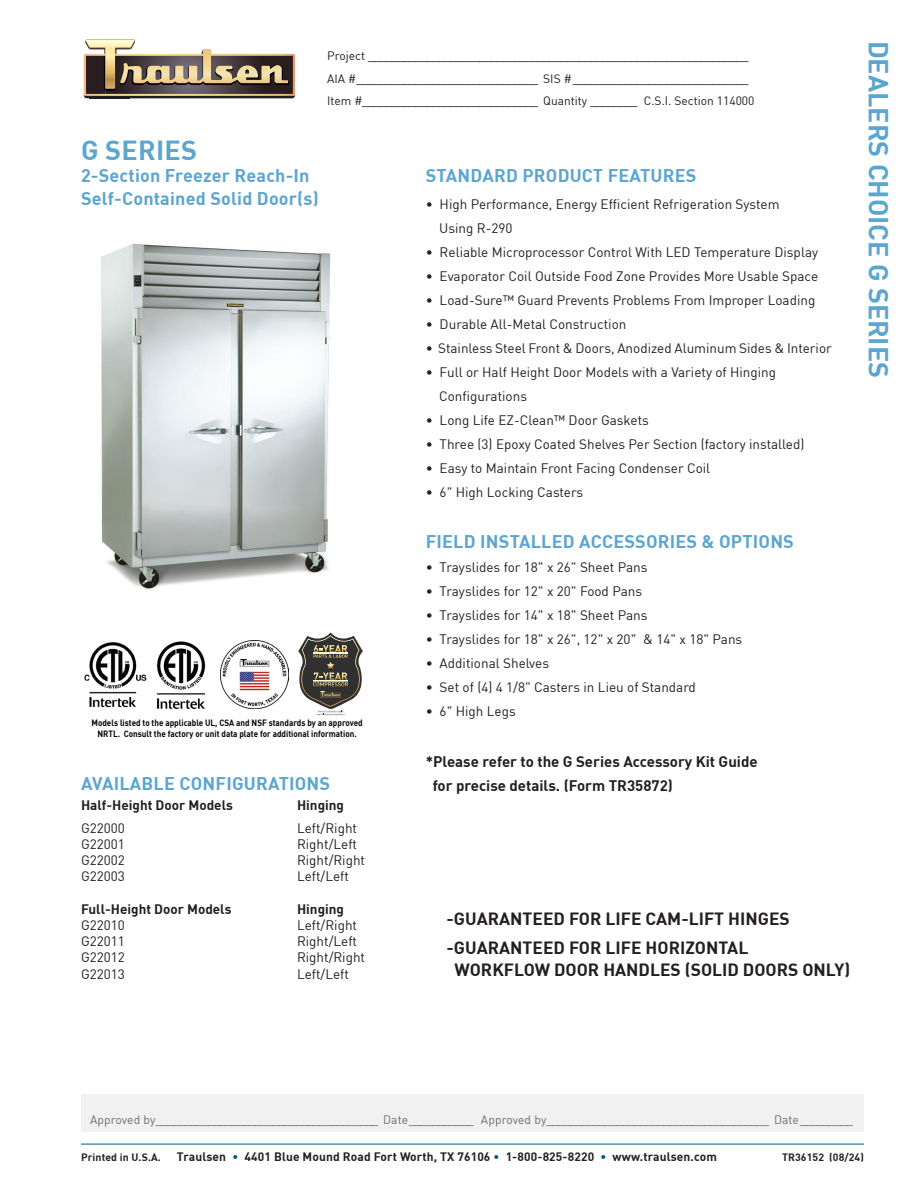
<style>
.page{position:relative;width:918px;height:1188px;background:#fff}
.page>*{position:absolute;margin:0;border:0;box-sizing:border-box;transform-origin:0 0}
.t1{font:700 27px "DIN";color:#5ca5cf}
.t2{font:700 18px/22.5px "DIN";letter-spacing:.01em;color:#5ca5cf}
.t3{font:700 17.4px/28.7px "DIN";color:#231f20}
.t4{font:700 15px/24px "DIN";color:#231f20}
.t5{font:13.5px/24px "DIN";color:#231f20}
.t6{font:700 13.5px "DIN";color:#231f20}
.t7{font:12px/22.5px "DIN";color:#231f20}
.t8{font:12px "DIN";letter-spacing:.01em;color:#6e6e6f}
.t9{font:700 12px "DIN";letter-spacing:.01em;color:#231f20}
.t10{font:700 10.5px "DIN";letter-spacing:.01em;color:#231f20}
.t11{font:700 9px/10.8px "DIN";color:#040503;text-align:center;scale:.9 1}
.s1{color:#015486}
</style>
<div class="page">
<div style="left:81px;top:1094px;width:783px;height:38px;background:#f1f1f1"></div>
<hr style="left:81px;top:1144px;width:783px;height:1px;background:#015486">
<img style="left:90px;top:98px;width:39px;height:1px">
<svg style="left:84px;top:40px;width:211px;height:58px"></svg>
<img style="left:101px;top:243px;width:230px;height:347px">
<svg style="left:298px;top:632px;width:65px;height:84px"></svg>
<img style="left:220px;top:640px;width:68px;height:68px">
<img style="left:84px;top:642px;width:63px;height:66px">
<img style="left:156px;top:642px;width:50px;height:67px">
<p class="t7" style="left:327px;top:46px;width:429px">Project _________________________________________________________________<br>AIA #_______________________________ SIS #______________________________<br>Item #______________________________ Quantity ________ C.S.I. Section 114000</p>
<h1 class="t1" style="left:81px;top:137px;width:118px">G SERIES</h1>
<h2 class="t2" style="left:81px;top:165px;width:239px">2-Section Freezer Reach-In<br>Self-Contained Solid Door(s)</h2>
<p class="t11" style="left:91px;top:718px;width:303px">Models listed to the applicable UL, CSA and NSF standards by an approved<br>NRTL. Consult the factory or unit data plate for additional information.</p>
<h2 class="t2" style="left:81px;top:773px;width:251px">AVAILABLE CONFIGURATIONS</h2>
<p class="t6" style="left:81px;top:798px;width:153px">Half-Height Door Models</p>
<p class="t6" style="left:297px;top:798px;width:49px">Hinging</p>
<p class="t5" style="left:81px;top:817px;width:46px">G22000</p>
<p class="t5" style="left:297px;top:817px;width:62px">Left/Right</p>
<p class="t5" style="left:81px;top:833px;width:46px">G22001</p>
<p class="t5" style="left:297px;top:833px;width:62px">Right/Left</p>
<p class="t5" style="left:81px;top:849px;width:46px">G22002</p>
<p class="t5" style="left:297px;top:849px;width:70px">Right/Right</p>
<p class="t5" style="left:81px;top:866px;width:46px">G22003</p>
<p class="t5" style="left:297px;top:866px;width:54px">Left/Left</p>
<p class="t6" style="left:81px;top:902px;width:152px">Full-Height Door Models</p>
<p class="t6" style="left:297px;top:902px;width:49px">Hinging</p>
<p class="t5" style="left:81px;top:914px;width:46px">G22010</p>
<p class="t5" style="left:297px;top:914px;width:62px">Left/Right</p>
<p class="t5" style="left:81px;top:930px;width:46px">G22011</p>
<p class="t5" style="left:297px;top:930px;width:62px">Right/Left</p>
<p class="t5" style="left:81px;top:947px;width:46px">G22012</p>
<p class="t5" style="left:297px;top:947px;width:70px">Right/Right</p>
<p class="t5" style="left:81px;top:963px;width:46px">G22013</p>
<p class="t5" style="left:297px;top:963px;width:54px">Left/Left</p>
<h2 class="t2" style="left:426px;top:165px;width:272px">STANDARD PRODUCT FEATURES</h2>
<p class="t5" style="left:439px;top:193px;width:342px;text-indent:-13px">• High Performance, Energy Efficient Refrigeration System<br>Using R-290</p>
<p class="t5" style="left:426px;top:241px;width:394px">• Reliable Microprocessor Control With LED Temperature Display</p>
<p class="t5" style="left:426px;top:265px;width:394px">• Evaporator Coil Outside Food Zone Provides More Usable Space</p>
<p class="t5" style="left:426px;top:289px;width:391px">• Load-Sure™ Guard Prevents Problems From Improper Loading</p>
<p class="t5" style="left:426px;top:313px;width:202px">• Durable All-Metal Construction</p>
<p class="t5" style="left:426px;top:337px;width:408px">• Stainless Steel Front &amp; Doors, Anodized Aluminum Sides &amp; Interior</p>
<p class="t5" style="left:439px;top:361px;width:339px;text-indent:-13px">• Full or Half Height Door Models with a Variety of Hinging<br>Configurations</p>
<p class="t5" style="left:426px;top:409px;width:225px">• Long Life EZ-Clean™ Door Gaskets</p>
<p class="t5" style="left:426px;top:433px;width:380px">• Three (3) Epoxy Coated Shelves Per Section (factory installed)</p>
<p class="t5" style="left:426px;top:457px;width:286px">• Easy to Maintain Front Facing Condenser Coil</p>
<p class="t5" style="left:426px;top:481px;width:159px">• 6" High Locking Casters</p>
<h2 class="t2" style="left:426px;top:531px;width:370px">FIELD INSTALLED ACCESSORIES &amp; OPTIONS</h2>
<p class="t5" style="left:426px;top:556px;width:223px">• Trayslides for 18" x 26" Sheet Pans</p>
<p class="t5" style="left:426px;top:580px;width:218px">• Trayslides for 12" x 20" Food Pans</p>
<p class="t5" style="left:426px;top:604px;width:223px">• Trayslides for 14" x 18" Sheet Pans</p>
<p class="t5" style="left:426px;top:628px;width:318px">• Trayslides for 18" x 26", 12" x 20" &amp; 14" x 18" Pans</p>
<p class="t5" style="left:426px;top:652px;width:125px">• Additional Shelves</p>
<p class="t5" style="left:426px;top:676px;width:272px">• Set of (4) 4 1/8" Casters in Lieu of Standard</p>
<p class="t5" style="left:426px;top:700px;width:92px">• 6" High Legs</p>
<p class="t4" style="left:433px;top:751px;width:327px;text-indent:-7px">*Please refer to the G Series Accessory Kit Guide for precise details. (Form TR35872)</p>
<p class="t3" style="left:447px;top:906px;width:345px">-GUARANTEED FOR LIFE CAM-LIFT HINGES -GUARANTEED FOR LIFE HORIZONTAL</p>
<p class="t3" style="left:455px;top:956px;width:397px">WORKFLOW DOOR HANDLES (SOLID DOORS ONLY)</p>
<h1 class="t1" style="left:892px;top:40px;width:339px;rotate:90deg">DEALERS CHOICE G SERIES</h1>
<p class="t8" style="left:90px;top:1114px;width:764px">Approved by______________________________________ Date___________ Approved by______________________________________ Date_________</p>
<p class="t10" style="left:81px;top:1152px;width:81px">Printed in U.S.A.</p>
<p class="t9" style="left:177px;top:1151px;width:541px">Traulsen <span class="s1">•</span> 4401 Blue Mound Road Fort Worth, TX 76106 <span class="s1">•</span> 1-800-825-8220 <span class="s1">•</span> www.traulsen.com</p>
<p class="t10" style="left:782px;top:1152px;width:83px">TR36152 (08/24)</p>
</div>
